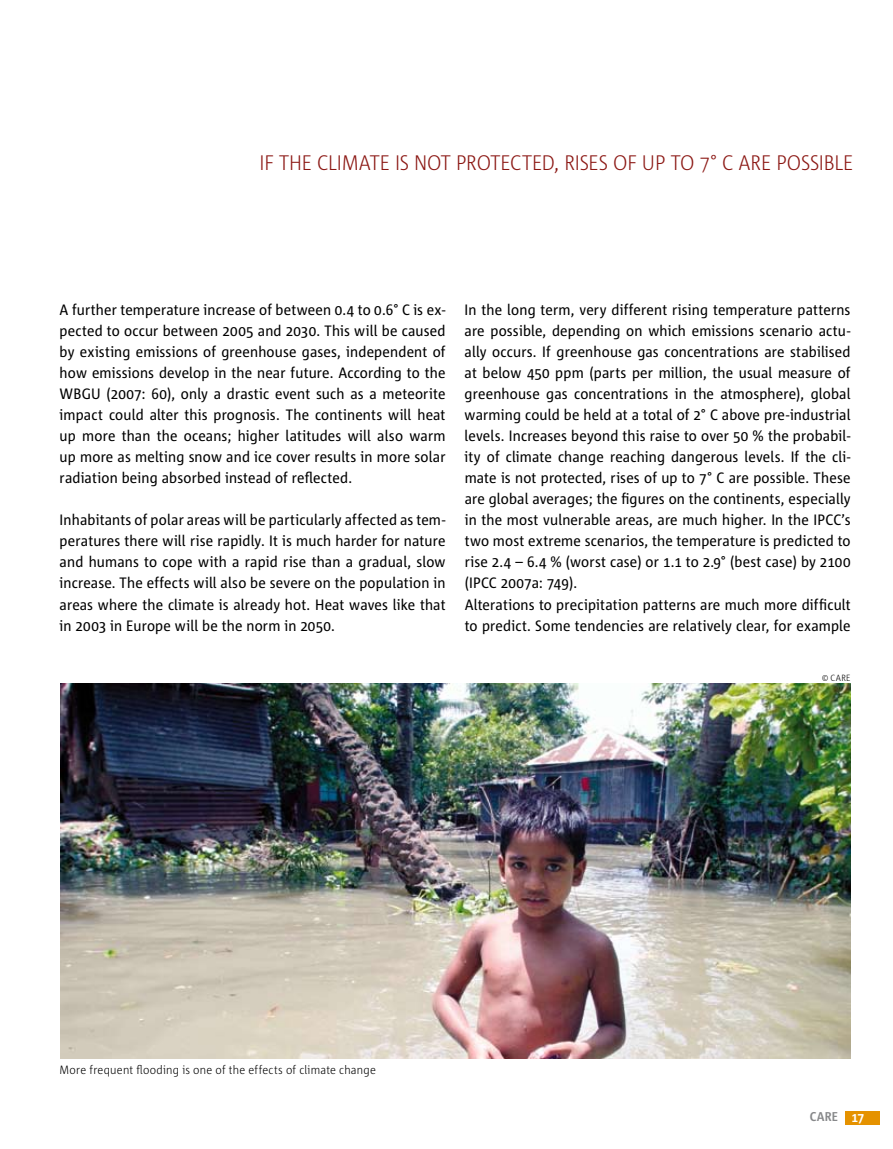
<style>
.page{position:relative;width:893px;height:1149px;background:#fff}
.page>*{position:absolute;margin:0;border:0;box-sizing:border-box;transform-origin:0 0}
.t1{font:300 21px "Corpid Semi Cd";letter-spacing:-.01em;color:#8b1713}
.t2{font:15px/21px "Corpid Semi Cd";letter-spacing:.01em;color:#000;text-align:justify}
.t3{font:700 12.75px "Corpid Semi Cd";color:#87888a}
.t4{font:300 12px "Corpid Semi Cd";letter-spacing:.02em;color:#000}
.t5{font:300 9px "Corpid Semi Cd";color:#000}
.s1{font-size:13.5px;color:#fff}
</style>
<div class="page">
<div style="left:846px;top:1110px;width:34px;height:13px;background:#e59200"></div>
<img style="left:60px;top:683px;width:790px;height:375px">
<h1 class="t1" style="left:260px;top:151px;width:595px">If the cli mate is not protected, rises of up to 7° C are possible</h1>
<p class="t2" style="left:60px;top:299px;width:387px">A further temperature increase of between 0.4 to 0.6° C is ex&shy;pected to occur between 2005 and 2030. This will be caused by existing emissions of greenhouse gases, independent of how emissions develop in the near future. According to the WBGU (2007: 60), only a drastic event such as a meteorite impact could alter this prognosis. The continents will heat up more than the oceans; higher latitudes will also warm up more as melting snow and ice cover results in more solar radiation being absorbed instead of reflected.</p>
<p class="t2" style="left:60px;top:509px;width:387px">Inhabitants of polar areas will be particularly affected as tem&shy;peratures there will rise rapidly. It is much harder for nature and humans to cope with a rapid rise than a gradual, slow increase. The effects will also be severe on the population in areas where the climate is already hot. Heat waves like that in 2003 in Europe will be the norm in 2050.</p>
<p class="t2" style="left:465px;top:299px;width:388px;text-align:left">In the long term, very different rising temperature patterns are possible, depending on which emissions scenario actu&shy;ally occurs. If greenhouse gas concentrations are stabilised at below 450 ppm (parts per million, the usual measure of greenhouse gas concentrations in the atmosphere), global warming could be held at a total of 2° C above pre-industrial levels. Increases beyond this raise to over 50 % the probabil&shy;ity of climate change reaching dangerous levels. If the cli&shy;mate is not protected, rises of up to 7° C are possible. These are global averages; the figures on the continents, especially in the most vulnerable areas, are much higher. In the IPCC’s two most extreme scenarios, the temperature is predicted to rise 2.4 – 6.4 % (worst case) or 1.1 to 2.9° (best case) by 2100 (IPCC 2007a: 749).<br>Alterations to precipitation patterns are much more difficult to predict. Some tendencies are relatively clear, for example</p>
<p class="t5" style="left:822px;top:672px;width:25px">© CARE</p>
<p class="t4" style="left:60px;top:1062px;width:318px">More frequent flooding is one of the effects of climate change</p>
<p class="t3" style="left:810px;top:1109px;width:56px">CARE <span class="s1">17</span></p>
</div>
